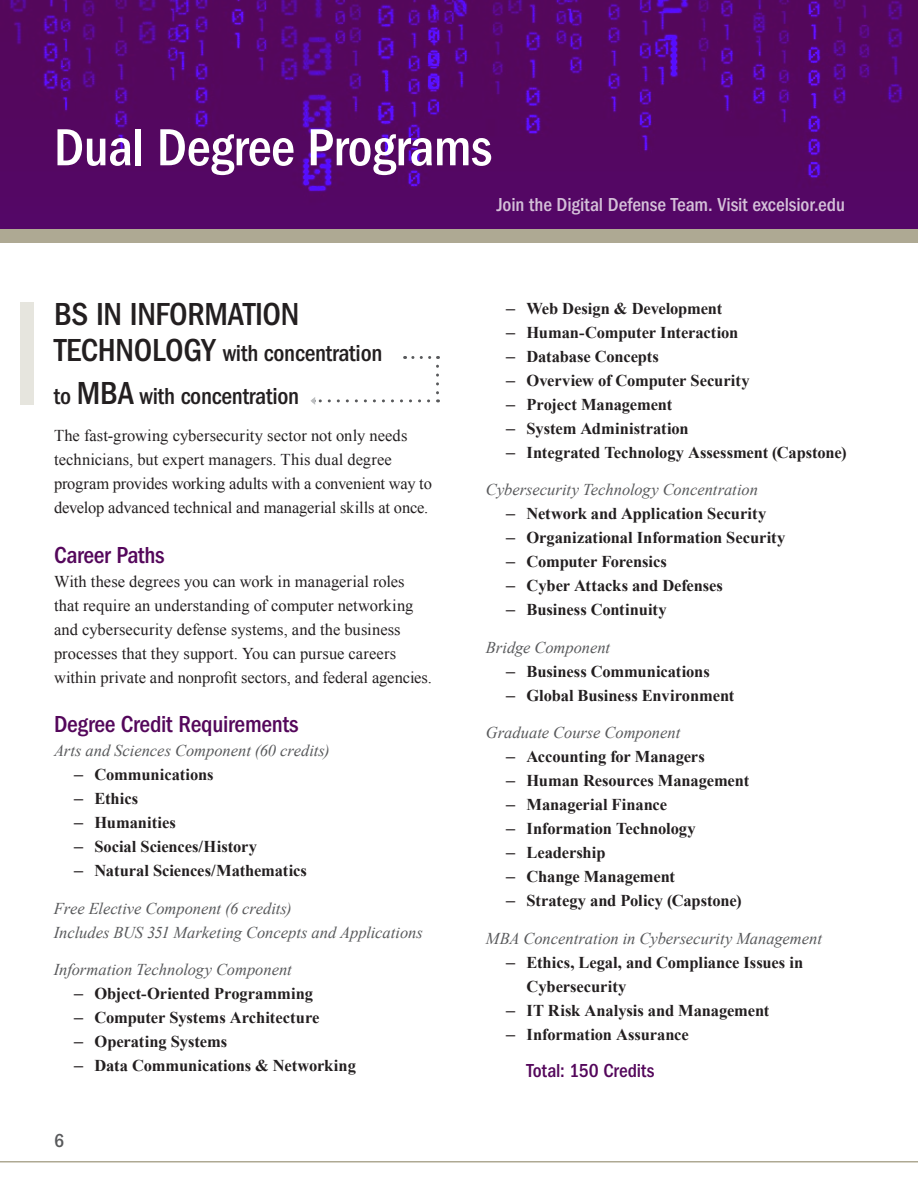
<style>
.page{position:relative;width:918px;height:1188px;background:#fff}
.page>*{position:absolute;margin:0;border:0;box-sizing:border-box;transform-origin:0 0}
.t1{font:500 condensed 54px "ITC Franklin Gothic Std";letter-spacing:-.01em;color:#fff}
.t2{font:500 condensed 33px "ITC Franklin Gothic Std";letter-spacing:-.01em;color:#231f20}
.t3{font:500 condensed 24px/42.8px "ITC Franklin Gothic Std";letter-spacing:-.01em;color:#231f20}
.t4{font:500 condensed 24px "ITC Franklin Gothic Std";letter-spacing:-.01em;color:#54075b}
.t5{font:500 condensed 19.5px "ITC Franklin Gothic Std";letter-spacing:-.005em;color:#fff}
.t6{font:500 condensed 19.5px "ITC Franklin Gothic Std";color:#54075b}
.t7{font:500 condensed 19.5px "ITC Franklin Gothic Std";color:#58595b}
.t8{font:700 16.5px/24px "Times New Roman";letter-spacing:-.005em;color:#231f20}
.t9{font:16.5px/24px "Times New Roman";color:#231f20}
.t10{font:italic 16.5px/24px "Times New Roman";letter-spacing:-.005em;color:#58595b}
.s1{font-size:33px}
.s2{font-size:18px}
</style>
<div class="page">
<img style="left:0;top:0;width:918px;height:230px">
<div style="left:0;top:230px;width:918px;height:13px;background:#aea993"></div>
<hr style="left:0;top:1161px;width:918px;height:1px;background:#aea993">
<div style="left:20px;top:302px;width:14px;height:103px;background:#e6e5de"></div>
<svg style="left:413px;top:356px;width:26px;height:3px"></svg>
<svg style="left:436px;top:366px;width:3px;height:36px"></svg>
<svg style="left:310px;top:397px;width:119px;height:8px"></svg>
<h1 class="t1" style="left:54px;top:117px;width:440px">Dual Degree Programs</h1>
<h2 class="t2" style="left:54px;top:295px;width:247px">BS IN INFORMATION</h2>
<h3 class="t3" style="left:54px;top:332px;width:330px"><span class="s1">TECHNOLOGY</span> with concentration to <span class="s1">MBA</span> with concentration</h3>
<p class="t9" style="left:54px;top:424px;width:380px">The fast-growing cybersecurity sector not only needs technicians, but expert managers. This dual degree program provides working adults with a convenient way to develop advanced technical and managerial skills at once.</p>
<h3 class="t4" style="left:54px;top:541px;width:112px">Career Paths</h3>
<p class="t9" style="left:54px;top:569px;width:380px">With these degrees you can work in managerial roles that require an understanding of computer networking and cybersecurity defense systems, and the business processes that they support. You can pursue careers within private and nonprofit sectors, and federal agencies.</p>
<h3 class="t4" style="left:54px;top:711px;width:246px">Degree Credit Requirements</h3>
<p class="t10" style="left:54px;top:738px;width:277px">Arts and Sciences Component (60 credits)</p>
<p class="t8" style="left:74px;top:762px;width:141px"><span class="s2">–</span> Communications</p>
<p class="t8" style="left:74px;top:786px;width:65px"><span class="s2">–</span> Ethics</p>
<p class="t8" style="left:74px;top:810px;width:103px"><span class="s2">–</span> Humanities</p>
<p class="t8" style="left:74px;top:834px;width:184px"><span class="s2">–</span> Social Sciences/History</p>
<p class="t8" style="left:74px;top:858px;width:234px"><span class="s2">–</span> Natural Sciences/Mathematics</p>
<p class="t10" style="left:54px;top:896px;width:371px">Free Elective Component (6 credits)<br>Includes BUS 351 Marketing Concepts and Applications</p>
<p class="t10" style="left:54px;top:957px;width:239px">Information Technology Component</p>
<p class="t8" style="left:74px;top:981px;width:240px"><span class="s2">–</span> Object-Oriented Programming</p>
<p class="t8" style="left:74px;top:1005px;width:247px"><span class="s2">–</span> Computer Systems Architecture</p>
<p class="t8" style="left:74px;top:1029px;width:154px"><span class="s2">–</span> Operating Systems</p>
<p class="t8" style="left:74px;top:1053px;width:283px"><span class="s2">–</span> Data Communications &amp; Networking</p>
<p class="t7" style="left:54px;top:1130px;width:11px">6</p>
<p class="t5" style="left:497px;top:193px;width:350px">Join the Digital Defense Team. Visit excelsior.edu</p>
<p class="t8" style="left:506px;top:296px;width:218px"><span class="s2">–</span> Web Design &amp; Development</p>
<p class="t8" style="left:506px;top:320px;width:234px"><span class="s2">–</span> Human-Computer Interaction</p>
<p class="t8" style="left:506px;top:344px;width:154px"><span class="s2">–</span> Database Concepts</p>
<p class="t8" style="left:506px;top:368px;width:245px"><span class="s2">–</span> Overview of Computer Security</p>
<p class="t8" style="left:506px;top:392px;width:168px"><span class="s2">–</span> Project Management</p>
<p class="t8" style="left:506px;top:416px;width:184px"><span class="s2">–</span> System Administration</p>
<p class="t8" style="left:506px;top:440px;width:342px"><span class="s2">–</span> Integrated Technology Assessment (Capstone)</p>
<p class="t10" style="left:486px;top:477px;width:273px">Cybersecurity Technology Concentration</p>
<p class="t8" style="left:506px;top:501px;width:262px"><span class="s2">–</span> Network and Application Security</p>
<p class="t8" style="left:506px;top:525px;width:281px"><span class="s2">–</span> Organizational Information Security</p>
<p class="t8" style="left:506px;top:549px;width:162px"><span class="s2">–</span> Computer Forensics</p>
<p class="t8" style="left:506px;top:573px;width:218px"><span class="s2">–</span> Cyber Attacks and Defenses</p>
<p class="t8" style="left:506px;top:597px;width:162px"><span class="s2">–</span> Business Continuity</p>
<p class="t10" style="left:486px;top:635px;width:126px">Bridge Component</p>
<p class="t8" style="left:506px;top:659px;width:205px"><span class="s2">–</span> Business Communications</p>
<p class="t8" style="left:506px;top:683px;width:230px"><span class="s2">–</span> Global Business Environment</p>
<p class="t10" style="left:486px;top:720px;width:196px">Graduate Course Component</p>
<p class="t8" style="left:506px;top:744px;width:200px"><span class="s2">–</span> Accounting for Managers</p>
<p class="t8" style="left:506px;top:768px;width:244px"><span class="s2">–</span> Human Resources Management</p>
<p class="t8" style="left:506px;top:792px;width:162px"><span class="s2">–</span> Managerial Finance</p>
<p class="t8" style="left:506px;top:816px;width:191px"><span class="s2">–</span> Information Technology</p>
<p class="t8" style="left:506px;top:840px;width:101px"><span class="s2">–</span> Leadership</p>
<p class="t8" style="left:506px;top:864px;width:170px"><span class="s2">–</span> Change Management</p>
<p class="t8" style="left:506px;top:888px;width:237px"><span class="s2">–</span> Strategy and Policy (Capstone)</p>
<p class="t10" style="left:486px;top:926px;width:337px">MBA Concentration in Cybersecurity Management</p>
<p class="t8" style="left:527px;top:950px;width:278px;text-indent:-20px"><span class="s2">–</span> Ethics, Legal, and Compliance Issues in<br>Cybersecurity</p>
<p class="t8" style="left:506px;top:998px;width:265px"><span class="s2">–</span> IT Risk Analysis and Management</p>
<p class="t8" style="left:506px;top:1022px;width:184px"><span class="s2">–</span> Information Assurance</p>
<p class="t6" style="left:527px;top:1060px;width:130px">Total: 150 Credits</p>
</div>
